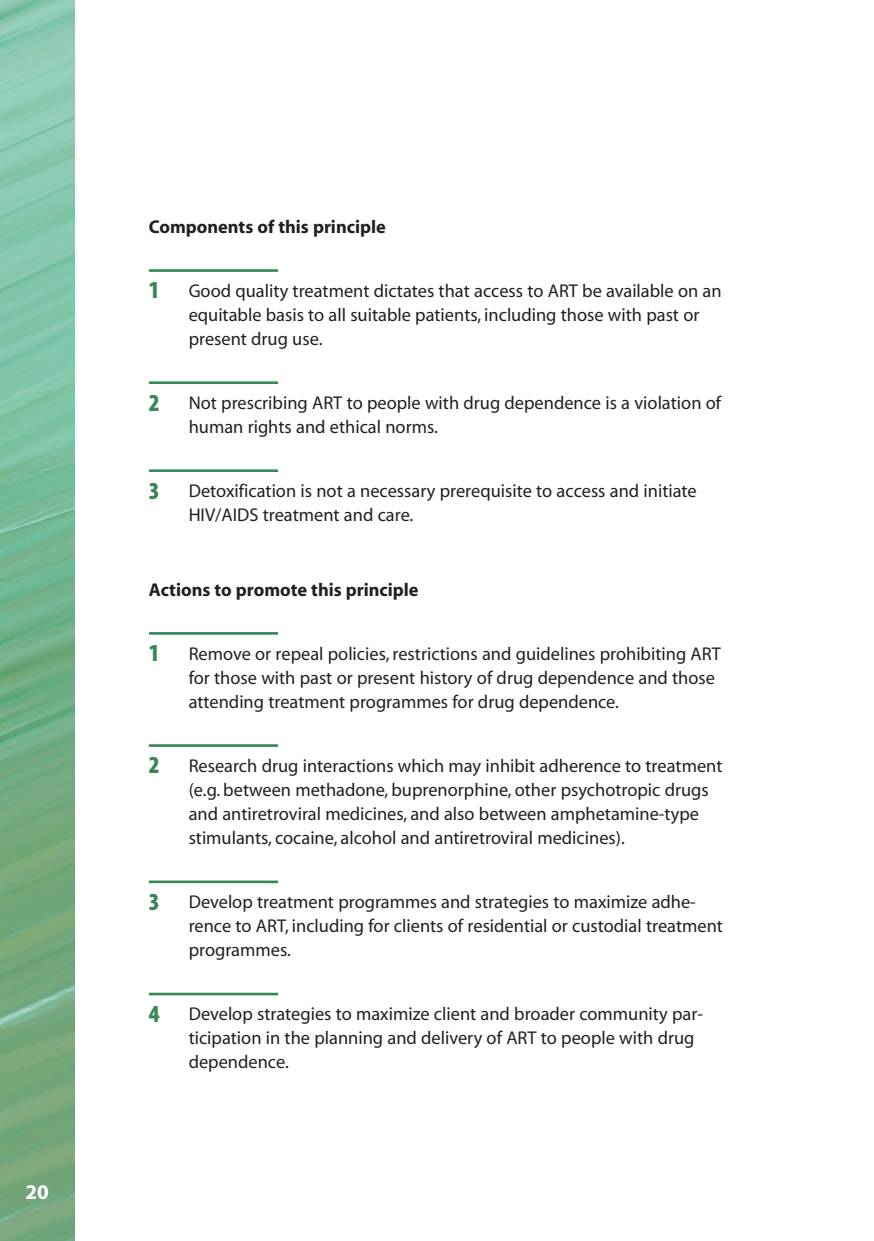
<style>
.page{position:relative;width:874px;height:1241px;background:#fff}
.page>*{position:absolute;margin:0;border:0;box-sizing:border-box;transform-origin:0 0}
.t1{font:700 21px "Myriad";color:#fff}
.t2{font:18.55px/24.2px "Myriad";color:#231f20}
.t3{font:700 18.55px "Myriad";color:#231f20}
.s1{font-family:"Myriad MM 830 300";font-size:24.5px;color:#378757}
</style>
<div class="page">
<img style="left:0;top:1px;width:74px;height:1240px">
<hr style="left:149px;top:269px;width:129px;height:3px;background:#378757">
<hr style="left:149px;top:381px;width:129px;height:3px;background:#378757">
<hr style="left:149px;top:469px;width:129px;height:3px;background:#378757">
<hr style="left:149px;top:632px;width:129px;height:3px;background:#378757">
<hr style="left:149px;top:744px;width:129px;height:3px;background:#378757">
<hr style="left:149px;top:880px;width:129px;height:3px;background:#378757">
<hr style="left:149px;top:993px;width:129px;height:2px;background:#378757">
<p class="t1" style="left:26px;top:1184px;width:25px">20</p>
<p class="t3" style="left:149px;top:220px;width:238px">Components of this principle</p>
<p class="t2" style="left:189px;top:280px;width:534px;text-indent:-40px"><span class="s1">1</span> Good quality treatment dictates that access to ART be available on an equitable basis to all suitable patients, including those with past or present drug use.</p>
<p class="t2" style="left:189px;top:392px;width:534px;text-indent:-40px"><span class="s1">2</span> Not prescribing ART to people with drug dependence is a violation of human rights and ethical norms.</p>
<p class="t2" style="left:189px;top:480px;width:509px;text-indent:-40px"><span class="s1">3</span> Detoxification is not a necessary prerequisite to access and initiate<br>HIV/AIDS treatment and care.</p>
<p class="t3" style="left:149px;top:582px;width:271px">Actions to promote this principle</p>
<p class="t2" style="left:189px;top:643px;width:533px;text-indent:-40px"><span class="s1">1</span> Remove or repeal policies, restrictions and guidelines prohibiting ART for those with past or present history of drug dependence and those attending treatment programmes for drug dependence.</p>
<p class="t2" style="left:189px;top:755px;width:535px;text-indent:-40px"><span class="s1">2</span> Research drug interactions which may inhibit adherence to treatment (e.g. between methadone, buprenorphine, other psychotropic drugs and antiretroviral medicines, and also between amphetamine-type stimulants, cocaine, alcohol and antiretroviral medicines).</p>
<p class="t2" style="left:189px;top:891px;width:535px;text-indent:-40px"><span class="s1">3</span> Develop treatment programmes and strategies to maximize adhe&shy;rence to ART, including for clients of residential or custodial treatment programmes.</p>
<p class="t2" style="left:189px;top:1003px;width:515px;text-indent:-40px"><span class="s1">4</span> Develop strategies to maximize client and broader community par&shy;ticipation in the planning and delivery of ART to people with drug dependence.</p>
</div>
